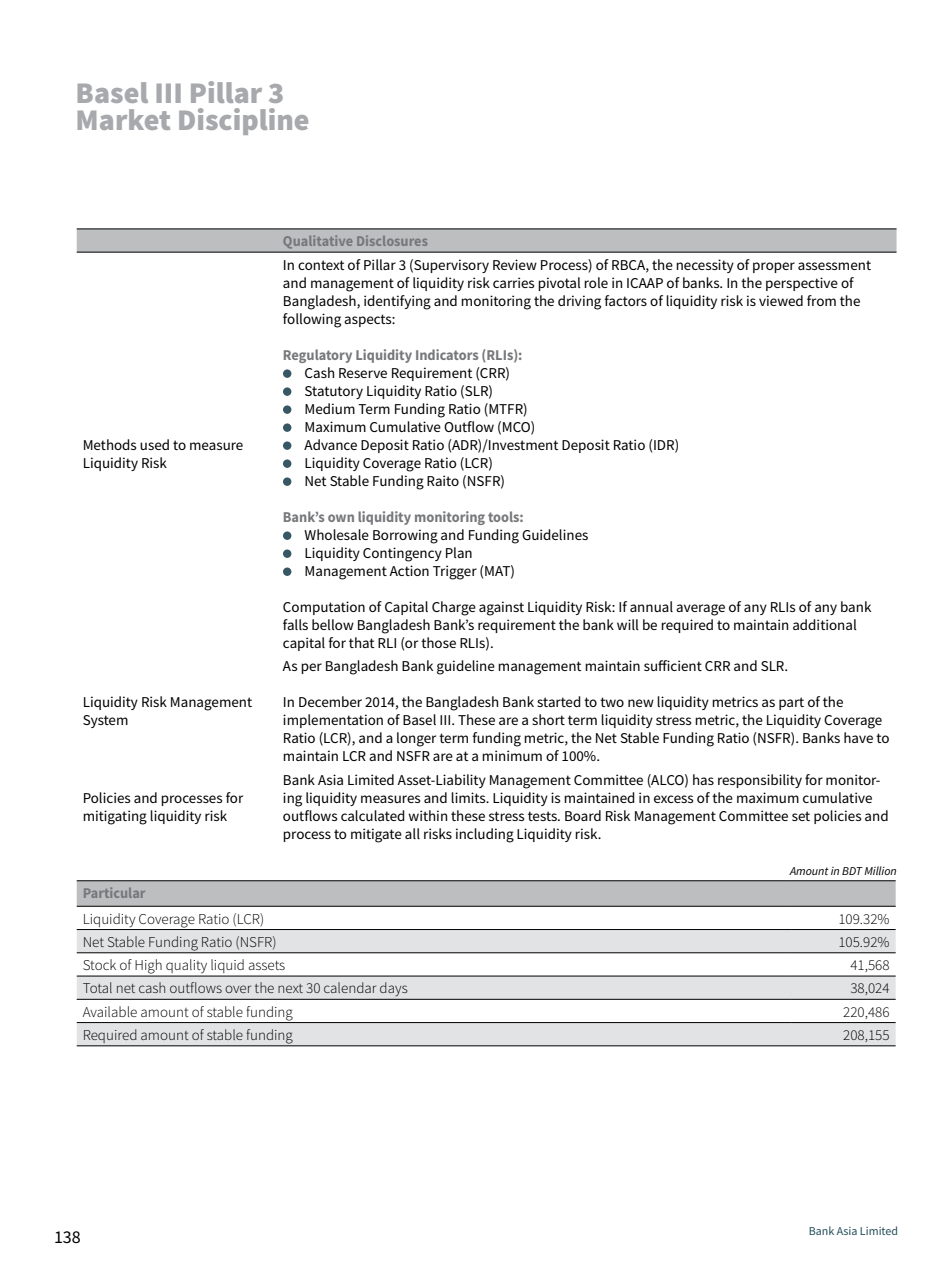
<style>
.page{position:relative;width:951px;height:1275px;background:#fff}
.page>*{position:absolute;margin:0;border:0;box-sizing:border-box;transform-origin:0 0}
.t1{font:900 30px/27px "Source Sans Pro";color:#a7a9ac}
.t2{font:18px "Source Sans Pro";color:#000}
.t3{font:15px/18px "Source Sans Pro";color:#000}
.t4{font:300 15px "Source Sans Pro";color:#000}
.t5{font:700 15px "Source Sans Pro";color:#77787b;scale:.95 1}
.t6{font:italic 12px "Source Sans Pro";color:#000}
.t7{font:12px "Source Sans Pro";color:#224d5b}
</style>
<div class="page">
<div style="left:77px;top:230px;width:819px;height:22px;background:#bcbec0"></div>
<hr style="left:77px;top:229px;width:200px;height:1px;background:#000">
<hr style="left:277px;top:229px;width:619px;height:1px;background:#000">
<hr style="left:77px;top:252px;width:200px;height:1px;background:#000">
<hr style="left:277px;top:252px;width:619px;height:1px;background:#000">
<div style="left:283px;top:369px;width:8px;height:9px;background:#375765;border-radius:50%"></div>
<div style="left:283px;top:387px;width:8px;height:9px;background:#375765;border-radius:50%"></div>
<div style="left:283px;top:405px;width:8px;height:9px;background:#375765;border-radius:50%"></div>
<div style="left:283px;top:423px;width:8px;height:9px;background:#375765;border-radius:50%"></div>
<div style="left:283px;top:441px;width:8px;height:9px;background:#375765;border-radius:50%"></div>
<div style="left:283px;top:459px;width:8px;height:9px;background:#375765;border-radius:50%"></div>
<div style="left:283px;top:477px;width:8px;height:9px;background:#375765;border-radius:50%"></div>
<div style="left:283px;top:531px;width:8px;height:9px;background:#375765;border-radius:50%"></div>
<div style="left:283px;top:549px;width:8px;height:9px;background:#375765;border-radius:50%"></div>
<div style="left:283px;top:567px;width:8px;height:9px;background:#375765;border-radius:50%"></div>
<div style="left:77px;top:881px;width:818px;height:24px;background:#bcbec0"></div>
<svg style="left:77px;top:930px;width:818px;height:115px;fill:#e2e3e4"></svg>
<hr style="left:77px;top:929px;width:714px;height:1px;background:#000">
<hr style="left:791px;top:929px;width:104px;height:1px;background:#000">
<hr style="left:77px;top:952px;width:714px;height:1px;background:#000">
<hr style="left:791px;top:952px;width:104px;height:1px;background:#000">
<hr style="left:77px;top:975px;width:714px;height:1px;background:#000">
<hr style="left:791px;top:975px;width:104px;height:1px;background:#000">
<hr style="left:77px;top:999px;width:714px;height:1px;background:#000">
<hr style="left:791px;top:999px;width:104px;height:1px;background:#000">
<hr style="left:77px;top:1022px;width:714px;height:1px;background:#000">
<hr style="left:791px;top:1022px;width:104px;height:1px;background:#000">
<hr style="left:77px;top:1045px;width:714px;height:1px;background:#000">
<hr style="left:791px;top:1045px;width:104px;height:1px;background:#000">
<hr style="left:77px;top:880px;width:714px;height:1px;background:#000">
<hr style="left:791px;top:880px;width:104px;height:1px;background:#000">
<hr style="left:77px;top:905px;width:714px;height:1px;background:#000">
<hr style="left:791px;top:905px;width:104px;height:1px;background:#000">
<h1 class="t1" style="left:76px;top:79px;width:235px">Basel III Pillar 3<br>Market Discipline</h1>
<p class="t3" style="left:83px;top:436px;width:162px">Methods used to measure<br>Liquidity Risk</p>
<p class="t3" style="left:83px;top:693px;width:171px">Liquidity Risk Management<br>System</p>
<p class="t3" style="left:83px;top:788px;width:162px">Policies and processes for mitigating liquidity risk</p>
<p class="t5" style="left:283px;top:231px;width:154px">Qualitative Disclosures</p>
<p class="t3" style="left:283px;top:256px;width:589px">In context of Pillar 3 (Supervisory Review Process) of RBCA, the necessity of proper assessment and management of liquidity risk carries pivotal role in ICAAP of banks. In the perspective of Bangladesh, identifying and monitoring the driving factors of liquidity risk is viewed from the following aspects:</p>
<p class="t5" style="left:283px;top:345px;width:254px">Regulatory Liquidity Indicators (RLIs):</p>
<p class="t3" style="left:304px;top:364px;width:376px">Cash Reserve Requirement (CRR)<br>Statutory Liquidity Ratio (SLR)<br>Medium Term Funding Ratio (MTFR)<br>Maximum Cumulative Outflow (MCO)<br>Advance Deposit Ratio (ADR)/Investment Deposit Ratio (IDR)<br>Liquidity Coverage Ratio (LCR)<br>Net Stable Funding Raito (NSFR)</p>
<p class="t5" style="left:283px;top:507px;width:255px">Bank’s own liquidity monitoring tools:</p>
<p class="t3" style="left:304px;top:526px;width:285px">Wholesale Borrowing and Funding Guidelines<br>Liquidity Contingency Plan<br>Management Action Trigger (MAT)</p>
<p class="t3" style="left:283px;top:598px;width:590px">Computation of Capital Charge against Liquidity Risk: If annual average of any RLIs of any bank falls bellow Bangladesh Bank’s requirement the bank will be required to maintain additional capital for that RLI (or those RLIs).</p>
<p class="t3" style="left:283px;top:657px;width:506px">As per Bangladesh Bank guideline management maintain sufficient CRR and SLR.</p>
<p class="t3" style="left:283px;top:693px;width:608px">In December 2014, the Bangladesh Bank started to two new liquidity metrics as part of the implementation of Basel III. These are a short term liquidity stress metric, the Liquidity Coverage Ratio (LCR), and a longer term funding metric, the Net Stable Funding Ratio (NSFR). Banks have to maintain LCR and NSFR are at a minimum of 100%.</p>
<p class="t3" style="left:283px;top:770px;width:607px">Bank Asia Limited Asset-Liability Management Committee (ALCO) has responsibility for monitor&shy;ing liquidity measures and limits. Liquidity is maintained in excess of the maximum cumulative outflows calculated within these stress tests. Board Risk Management Committee set policies and process to mitigate all risks including Liquidity risk.</p>
<p class="t6" style="left:790px;top:863px;width:108px">Amount in BDT Million</p>
<p class="t5" style="left:83px;top:882px;width:68px">Particular</p>
<p class="t4" style="left:83px;top:909px;width:183px">Liquidity Coverage Ratio (LCR)</p>
<p class="t4" style="left:838px;top:909px;width:53px">109.32%</p>
<p class="t4" style="left:83px;top:932px;width:195px">Net Stable Funding Ratio (NSFR)</p>
<p class="t4" style="left:838px;top:932px;width:53px">105.92%</p>
<p class="t4" style="left:83px;top:955px;width:204px">Stock of High quality liquid assets</p>
<p class="t4" style="left:850px;top:955px;width:41px">41,568</p>
<p class="t4" style="left:83px;top:979px;width:326px">Total net cash outflows over the next 30 calendar days</p>
<p class="t4" style="left:850px;top:979px;width:41px">38,024</p>
<p class="t4" style="left:83px;top:1002px;width:212px">Available amount of stable funding</p>
<p class="t4" style="left:843px;top:1002px;width:48px">220,486</p>
<p class="t4" style="left:83px;top:1025px;width:212px">Required amount of stable funding</p>
<p class="t4" style="left:843px;top:1025px;width:48px">208,155</p>
<p class="t2" style="left:54px;top:1225px;width:28px">138</p>
<p class="t7" style="left:808px;top:1223px;width:91px">Bank Asia Limited</p>
</div>
